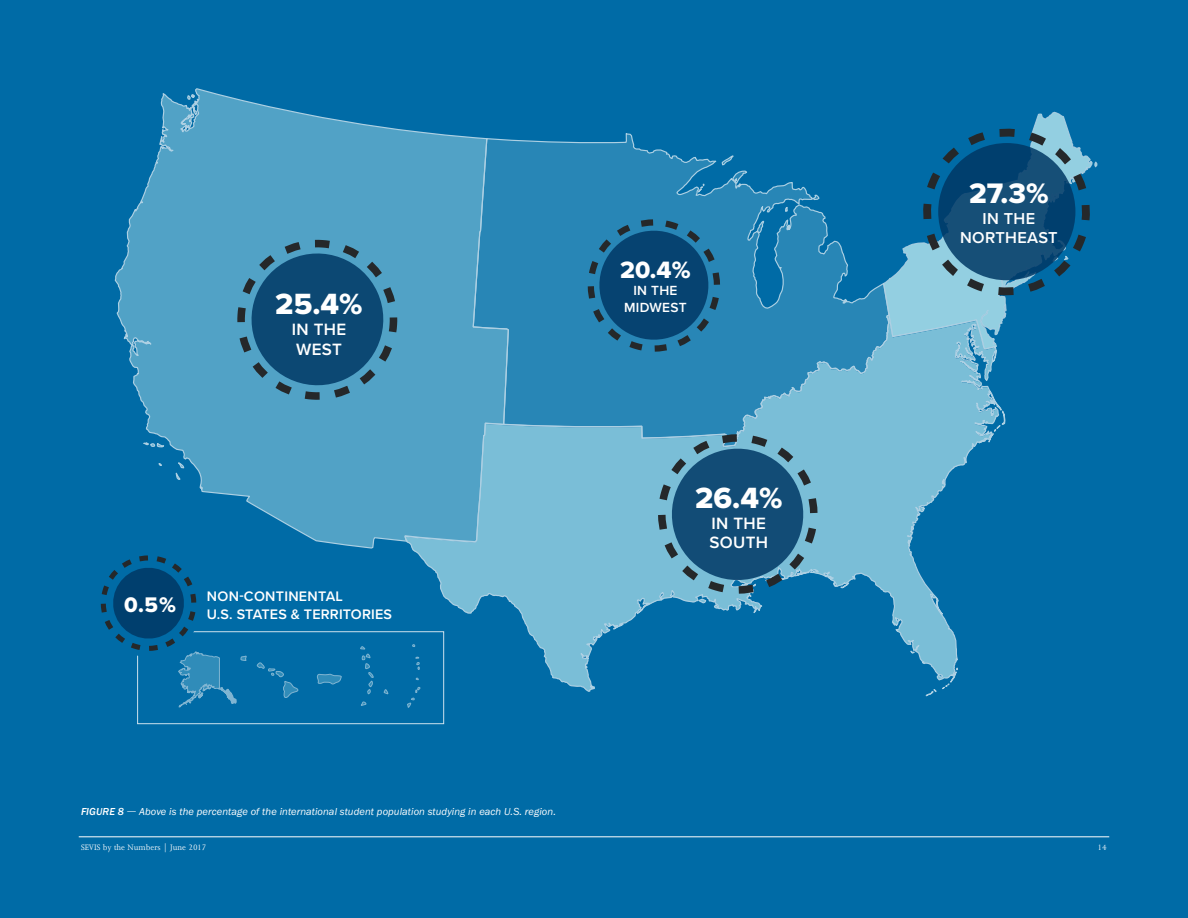
<style>
.page{position:relative;width:1188px;height:918px;background:#006ba6}
.page>*{position:absolute;margin:0;border:0;box-sizing:border-box;transform-origin:0 0}
.t1{font:30.3px "Proxima Nova Extrabld";color:#fff}
.t2{font:29.25px "Proxima Nova Extrabld";color:#fff}
.t3{font:24.45px "Proxima Nova Extrabld";color:#fff}
.t4{font:21.9px "Proxima Nova Extrabld";color:#fff}
.t5{font:600 16.95px/20px "Proxima Nova";letter-spacing:.02em;color:#fff}
.t6{font:600 16.35px/18.8px "Proxima Nova";letter-spacing:.02em;color:#fff;text-align:center}
.t7{font:600 14.25px/18.5px "Proxima Nova";letter-spacing:.01em;color:#fff}
.t8{font:600 13.8px/16.4px "Proxima Nova";letter-spacing:.02em;color:#fff;text-align:center}
.Figure{font:10.5px "Franklin Gothic URW Boo Ita";letter-spacing:.01em;color:#fff}
.Body{font:9px "Joanna MT Std";letter-spacing:.005em;color:#fff}
.s1{font-family:"Franklin Gothic URW Med Ita"}
.s2{font-family:"Minion Pro"}
</style>
<div class="page">
<svg style="left:361px;top:701px;width:6px;height:5px"></svg>
<svg style="left:383px;top:689px;width:5px;height:6px"></svg>
<svg style="left:360px;top:646px;width:14px;height:48px"></svg>
<svg style="left:100px;top:555px;width:198px;height:153px"></svg>
<svg style="left:407px;top:692px;width:11px;height:16px"></svg>
<svg style="left:316px;top:673px;width:26px;height:11px"></svg>
<svg style="left:890px;top:112px;width:177px;height:207px"></svg>
<svg style="left:510px;top:133px;width:380px;height:180px"></svg>
<svg style="left:810px;top:194px;width:11px;height:7px"></svg>
<svg style="left:784px;top:204px;width:5px;height:9px"></svg>
<svg style="left:114px;top:88px;width:396px;height:461px"></svg>
<svg style="left:186px;top:94px;width:12px;height:22px"></svg>
<svg style="left:157px;top:462px;width:7px;height:5px"></svg>
<svg style="left:174px;top:459px;width:11px;height:22px"></svg>
<svg style="left:137px;top:441px;width:31px;height:7px"></svg>
<svg style="left:925px;top:692px;width:11px;height:5px"></svg>
<svg style="left:404px;top:313px;width:599px;height:379px"></svg>
<svg style="left:966px;top:402px;width:40px;height:69px"></svg>
<svg style="left:634px;top:604px;width:13px;height:14px"></svg>
<svg style="left:921px;top:126px;width:176px;height:172px"></svg>
<svg style="left:654px;top:430px;width:167px;height:179px;background:#3a799c"></svg>
<svg style="left:585px;top:216px;width:138px;height:139px;background:#175f8b"></svg>
<svg style="left:233px;top:236px;width:168px;height:168px;background:#2c6e94"></svg>
<hr style="left:79px;top:837px;width:1030px;height:1px;background:#fff">
<p class="t1" style="left:275px;top:281px;width:89px">25.4%</p>
<p class="t5" style="left:292px;top:319px;width:56px">IN THE<br>WEST</p>
<p class="t4" style="left:124px;top:588px;width:53px">0.5%</p>
<p class="t7" style="left:207px;top:587px;width:186px">NON-CONTINENTAL<br>U.S. STATES &amp; TERRITORIES</p>
<p class="t3" style="left:620px;top:251px;width:72px">20.4%</p>
<p class="t8" style="left:624px;top:282px;width:64px">IN THE<br>MIDWEST</p>
<p class="t1" style="left:695px;top:475px;width:89px">26.4%</p>
<p class="t5" style="left:709px;top:514px;width:60px;line-height:18.8px">IN THE<br>SOUTH</p>
<p class="t2" style="left:969px;top:171px;width:81px">27.3%</p>
<p class="t6" style="left:960px;top:209px;width:99px">IN THE<br>NORTHEAST</p>
<p class="Figure" style="left:81px;top:805px;width:476px"><span class="s1">FIGURE 8</span> <span class="s2">—</span> Above is the percentage of the international student population studying in each U.S. region.</p>
<p class="Body" style="left:81px;top:843px;width:127px">SEVIS by the Numbers | June 2017</p>
<p class="Body" style="left:1098px;top:843px;width:11px">14</p>
</div>
